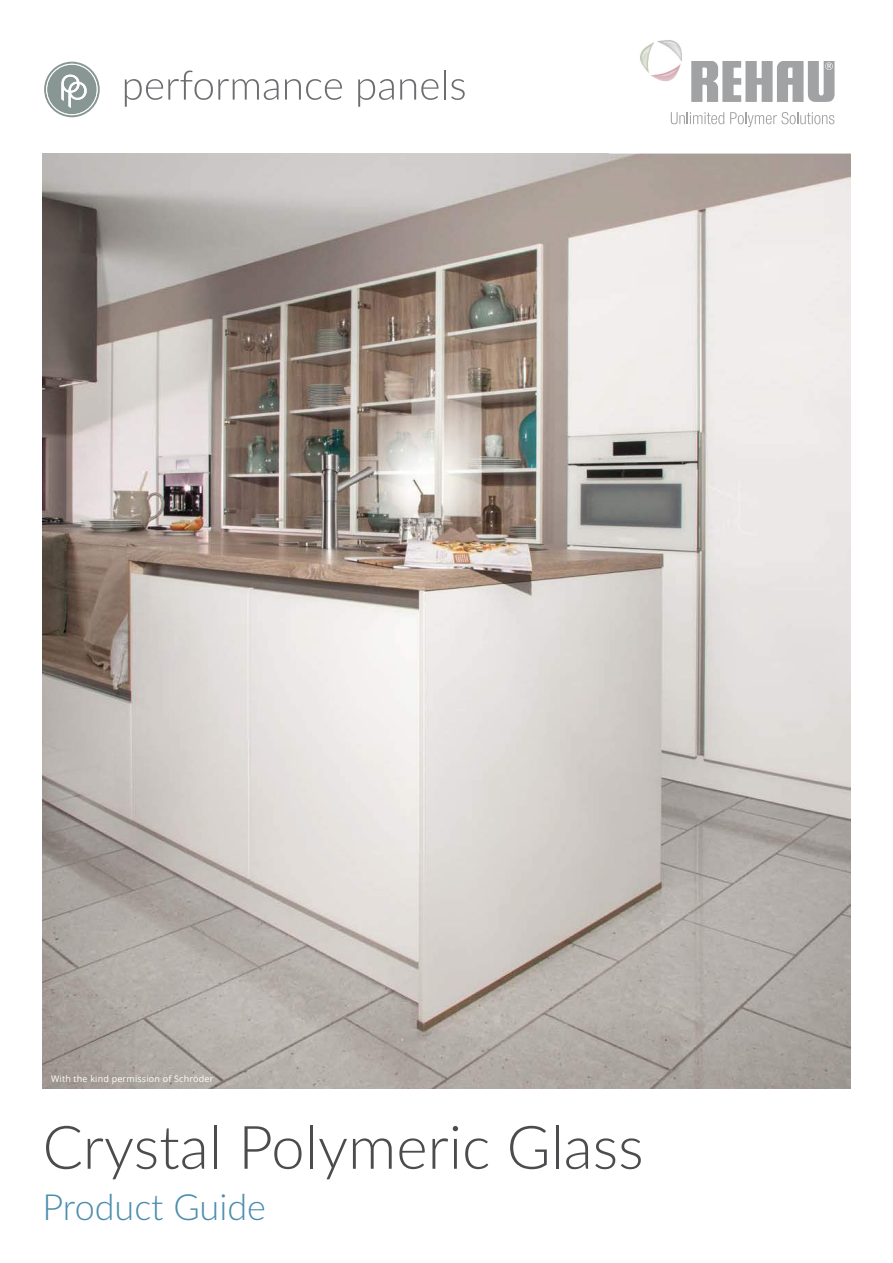
<style>
.page{position:relative;width:893px;height:1263px;background:#fff}
.page>*{position:absolute;margin:0;border:0;box-sizing:border-box;transform-origin:0 0}
.t1{font:300 60px "Lato";color:#4b4c4d}
.t2{font:300 36px "Lato";color:#4a8dae}
.t3{font:9px "Open Sans";letter-spacing:.02em;color:#fff}
</style>
<div class="page">
<svg style="left:44px;top:62px;width:56px;height:55px"></svg>
<svg style="left:125px;top:71px;width:154px;height:36px"></svg>
<svg style="left:285px;top:79px;width:57px;height:21px"></svg>
<svg style="left:358px;top:79px;width:36px;height:28px"></svg>
<svg style="left:400px;top:79px;width:38px;height:21px"></svg>
<hr style="left:444px;top:70px;width:2px;height:30px;background:#6c6d70">
<svg style="left:451px;top:79px;width:14px;height:21px"></svg>
<img style="left:43px;top:153px;width:807px;height:936px">
<svg style="left:671px;top:112px;width:53px;height:12px"></svg>
<svg style="left:730px;top:112px;width:104px;height:15px"></svg>
<svg style="left:691px;top:61px;width:143px;height:41px"></svg>
<img style="left:657px;top:40px;width:25px;height:22px">
<img style="left:650px;top:64px;width:31px;height:18px">
<img style="left:640px;top:42px;width:14px;height:32px">
<p class="t3" style="left:51px;top:1073px;width:164px">With the kind permission of Schröder</p>
<h1 class="t1" style="left:43px;top:1105px;width:603px">Crystal Polymeric Glass</h1>
<h2 class="t2" style="left:43px;top:1182px;width:225px">Product Guide</h2>
</div>
